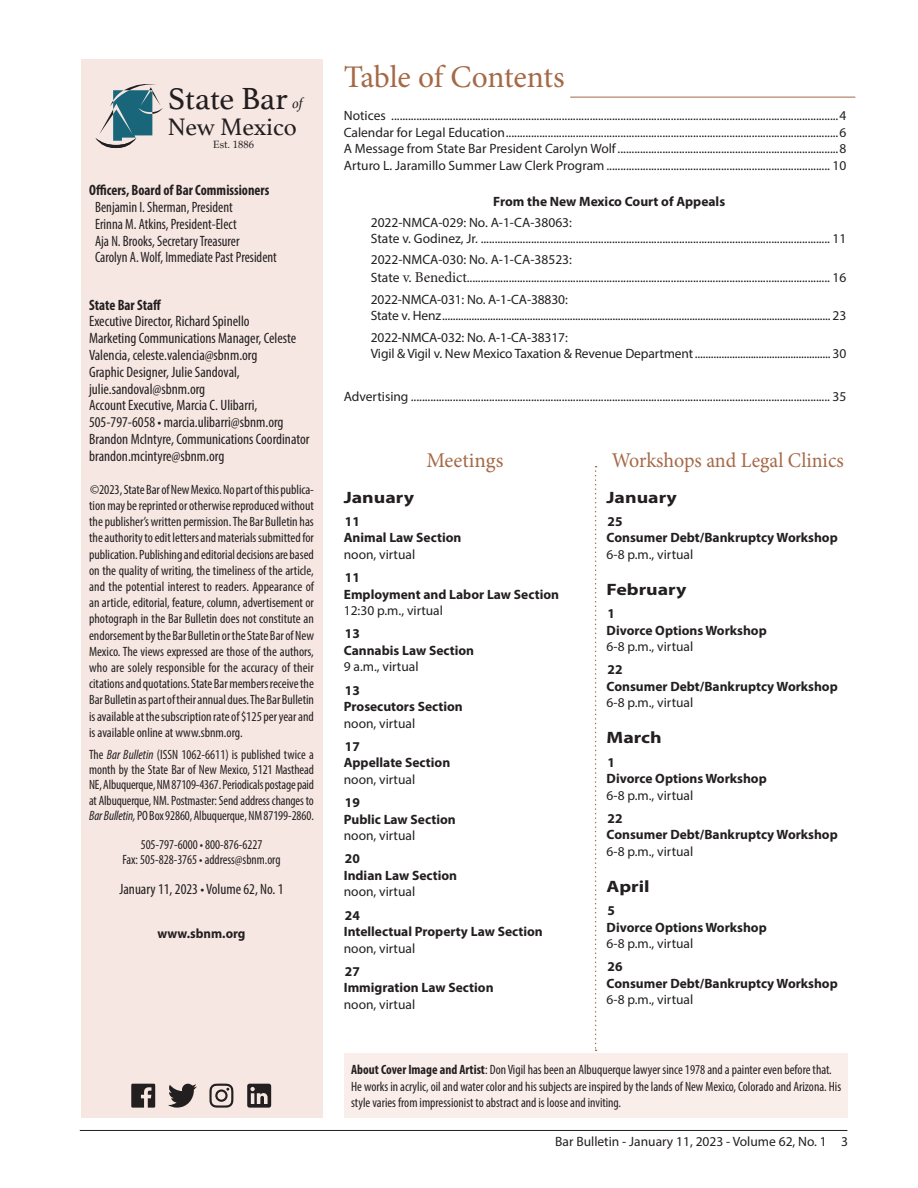
<style>
.page{position:relative;width:918px;height:1188px;background:#fff}
.page>*{position:absolute;margin:0;border:0;box-sizing:border-box;transform-origin:0 0}
.t1{font:32.1px "Athelas";letter-spacing:-.005em;color:#231f20}
.t2{font:31.5px "Minion Pro";letter-spacing:-.005em;color:#a56947}
.t3{font:25.05px "Athelas";letter-spacing:-.01em;color:#231f20}
.Meetings{font:21px "Minion Pro";color:#a56947;scale:.95 1}
.Meetings-2{font:21px "Minion Pro";color:#a56947}
.Month{font:700 16.5px "Myriad Pro";color:#231f20;scale:1.2 1}
.t4{font:condensed 15px/16.8px "Myriad Pro";color:#231f20}
.t5{font:condensed 15px "Myriad Pro";color:#231f20;scale:.95 1}
.t6{font:700 condensed 15px "Myriad Pro";color:#231f20;scale:.95 1}
.TOC-Opinions_Rules{font:13.5px/16.5px "Myriad Pro";color:#231f20}
.Artists_Paragrah{font:condensed 13.5px/16.2px "Myriad Pro";color:#231f20;text-align:justify}
.Meetings-Workshops{font:700 13.5px/16.5px "Myriad Pro";color:#231f20}
.Artists_Paragrah-2{font:condensed 13.5px/15.3px "Myriad Pro";color:#231f20;text-align:justify;scale:.96 1}
.Artist_Paragraph{font:condensed 13.5px/16.2px "Myriad Pro";color:#231f20}
.TOC-Opinions_Rules-2{font:700 13.5px "Myriad Pro";color:#231f20}
.Meetings-Workshops-2{font:700 13.5px "Myriad Pro";color:#231f20;scale:.96 1}
.t7{font:10.5px "Palatino";color:#231f20}
.s1{font-style:italic;font-size:14.85px}
.s2{font-style:italic}
.s3{font-family:"Minion Pro";font-size:15px}
.s4{font-weight:400}
.s5{font-weight:700}
</style>
<div class="page">
<hr style="left:80px;top:1130px;width:767px;height:1px;background:#231f20">
<hr style="left:570px;top:97px;width:285px;height:1px;background:#a56947">
<svg style="left:595px;top:466px;width:2px;height:585px"></svg>
<div style="left:344px;top:1053px;width:504px;height:65px;background:#faeeeb"></div>
<div style="left:81px;top:60px;width:241px;height:1058px;background:#f6e7e2"></div>
<svg style="left:95px;top:84px;width:68px;height:64px"></svg>
<svg style="left:247px;top:1084px;width:24px;height:24px"></svg>
<svg style="left:209px;top:1084px;width:25px;height:24px"></svg>
<svg style="left:168px;top:1084px;width:29px;height:24px"></svg>
<svg style="left:131px;top:1084px;width:24px;height:24px"></svg>
<p class="t1" style="left:168px;top:73px;width:137px">State Bar <span class="s1">of</span></p>
<p class="t3" style="left:168px;top:107px;width:130px">New Mexico</p>
<p class="t7" style="left:213px;top:136px;width:42px">Est. 1886</p>
<p class="t6" style="left:89px;top:181px;width:191px">Officers, Board of Bar Commissioners</p>
<p class="t5" style="left:95px;top:198px;width:146px">Benjamin I. Sherman, President</p>
<p class="t5" style="left:95px;top:215px;width:151px">Erinna M. Atkins, President-Elect</p>
<p class="t5" style="left:95px;top:232px;width:154px">Aja N. Brooks, Secretary Treasurer</p>
<p class="t5" style="left:95px;top:248px;width:193px">Carolyn A. Wolf, Immediate Past President</p>
<p class="t6" style="left:89px;top:295px;width:77px">State Bar Staff</p>
<p class="t4" style="left:89px;top:313px;width:162px">Executive Director, Richard Spinello</p>
<p class="t4" style="left:89px;top:330px;width:209px">Marketing Communications Manager, Celeste<br>Valencia, celeste.valencia@sbnm.org</p>
<p class="t4" style="left:89px;top:363px;width:152px">Graphic Designer, Julie Sandoval, julie.sandoval@sbnm.org</p>
<p class="t4" style="left:89px;top:397px;width:170px">Account Executive, Marcia C. Ulibarri,</p>
<p class="t4" style="left:89px;top:414px;width:196px">505-797-6058 • marcia.ulibarri@sbnm.org</p>
<p class="t4" style="left:89px;top:430px;width:222px">Brandon McIntyre, Communications Coordinator brandon.mcintyre@sbnm.org</p>
<p class="Artists_Paragrah" style="left:89px;top:481px;width:226px">©2023, State Bar of New Mexico. No part of this publica&shy;tion may be reprinted or otherwise reproduced without the publisher’s written permission. The Bar Bulletin has the authority to edit letters and materials submitted for publication. Publishing and editorial decisions are based on the quality of writing, the timeliness of the article, and the potential interest to readers. Appearance of an article, editorial, feature, column, advertisement or photograph in the Bar Bulletin does not constitute an endorsement by the Bar Bulletin or the State Bar of New Mexico. The views expressed are those of the authors, who are solely responsible for the accuracy of their citations and quotations. State Bar members receive the Bar Bulletin as part of their annual dues. The Bar Bulletin is available at the subscription rate of $125 per year and is available online at www.sbnm.org.</p>
<p class="Artists_Paragrah-2" style="left:89px;top:747px;width:236px">The <span class="s2">Bar Bulletin</span> (ISSN 1062-6611) is published twice a month by the State Bar of New Mexico, 5121 Masthead NE, Albuquerque, NM 87109-4367. Periodicals postage paid at Albuquerque, NM. Postmaster: Send address changes to <span class="s2">Bar Bulletin,</span> PO Box 92860, Albuquerque, NM 87199-2860.</p>
<p class="Artists_Paragrah-2" style="left:123px;top:837px;width:166px;text-align:center">505-797-6000 • 800-876-6227<br>Fax: 505-828-3765 • address@sbnm.org</p>
<p class="t4" style="left:120px;top:881px;width:165px">January 11, 2023 • Volume 62, No. 1</p>
<p class="Meetings-Workshops-2" style="left:157px;top:925px;width:93px">www.sbnm.org</p>
<p class="t2" style="left:344px;top:56px;width:222px">Table of Contents</p>
<p class="TOC-Opinions_Rules" style="left:344px;top:107px;width:504px">Notices ................................................................................................................................................................4</p>
<p class="TOC-Opinions_Rules" style="left:344px;top:124px;width:504px">Calendar for Legal Education.......................................................................................................................6</p>
<p class="TOC-Opinions_Rules" style="left:344px;top:140px;width:504px">A Message from State Bar President Carolyn Wolf...............................................................................8</p>
<p class="TOC-Opinions_Rules" style="left:344px;top:157px;width:504px">Arturo L. Jaramillo Summer Law Clerk Program ................................................................................ 10</p>
<p class="TOC-Opinions_Rules-2" style="left:493px;top:193px;width:234px">From the New Mexico Court of Appeals</p>
<p class="TOC-Opinions_Rules" style="left:371px;top:214px;width:477px">2022-NMCA-029: No. A-1-CA-38063:<br>State v. Godinez, Jr. ............................................................................................................................. 11</p>
<p class="TOC-Opinions_Rules" style="left:371px;top:250px;width:477px;line-height:17.9px">2022-NMCA-030: No. A-1-CA-38523:<br>State <span class="s3">v. Benedict</span>.................................................................................................................................. 16</p>
<p class="TOC-Opinions_Rules" style="left:371px;top:291px;width:477px">2022-NMCA-031: No. A-1-CA-38830:<br>State v. Henz.................................................................................................................................................. 23</p>
<p class="TOC-Opinions_Rules" style="left:371px;top:329px;width:477px">2022-NMCA-032: No. A-1-CA-38317:<br>Vigil &amp; Vigil v. New Mexico Taxation &amp; Revenue Department................................................... 30</p>
<p class="TOC-Opinions_Rules" style="left:344px;top:388px;width:504px">Advertising ...................................................................................................................................................... 35</p>
<p class="Meetings-2" style="left:426px;top:446px;width:79px">Meetings</p>
<p class="Month" style="left:344px;top:486px;width:60px">January</p>
<p class="Meetings-Workshops" style="left:344px;top:513px;width:119px">11<br>Animal Law Section <span class="s4">noon, virtual</span></p>
<p class="Meetings-Workshops" style="left:344px;top:569px;width:217px">11<br>Employment and Labor Law Section<br><span class="s4">12:30 p.m., virtual</span></p>
<p class="Meetings-Workshops" style="left:344px;top:625px;width:132px">13<br>Cannabis Law Section<br><span class="s4">9 a.m., virtual</span></p>
<p class="Meetings-Workshops" style="left:344px;top:681px;width:121px">13<br>Prosecutors Section <span class="s4">noon, virtual</span></p>
<p class="Meetings-Workshops" style="left:344px;top:738px;width:108px">17<br>Appellate Section <span class="s4">noon, virtual</span></p>
<p class="Meetings-Workshops" style="left:344px;top:794px;width:113px">19<br>Public Law Section <span class="s4">noon, virtual</span></p>
<p class="Meetings-Workshops" style="left:344px;top:850px;width:115px">20<br>Indian Law Section <span class="s4">noon, virtual</span></p>
<p class="Meetings-Workshops" style="left:344px;top:906px;width:201px">24<br>Intellectual Property Law Section <span class="s4">noon, virtual</span></p>
<p class="Meetings-Workshops" style="left:344px;top:963px;width:151px">27<br>Immigration Law Section <span class="s4">noon, virtual</span></p>
<p class="Meetings" style="left:612px;top:446px;width:246px">Workshops and Legal Clinics</p>
<p class="Month" style="left:607px;top:486px;width:60px">January</p>
<p class="Meetings-Workshops" style="left:607px;top:513px;width:233px">25<br>Consumer Debt/Bankruptcy Workshop<br><span class="s4">6-8 p.m., virtual</span></p>
<p class="Month" style="left:607px;top:579px;width:68px">February</p>
<p class="Meetings-Workshops" style="left:607px;top:605px;width:162px">1<br>Divorce Options Workshop<br><span class="s4">6-8 p.m., virtual</span></p>
<p class="Meetings-Workshops" style="left:607px;top:661px;width:233px">22<br>Consumer Debt/Bankruptcy Workshop<br><span class="s4">6-8 p.m., virtual</span></p>
<p class="Month" style="left:607px;top:727px;width:47px">March</p>
<p class="Meetings-Workshops" style="left:607px;top:753px;width:162px">1<br>Divorce Options Workshop<br><span class="s4">6-8 p.m., virtual</span></p>
<p class="Meetings-Workshops" style="left:607px;top:810px;width:233px">22<br>Consumer Debt/Bankruptcy Workshop<br><span class="s4">6-8 p.m., virtual</span></p>
<p class="Month" style="left:607px;top:876px;width:37px">April</p>
<p class="Meetings-Workshops" style="left:607px;top:902px;width:162px">5<br>Divorce Options Workshop<br><span class="s4">6-8 p.m., virtual</span></p>
<p class="Meetings-Workshops" style="left:607px;top:958px;width:233px">26<br>Consumer Debt/Bankruptcy Workshop<br><span class="s4">6-8 p.m., virtual</span></p>
<p class="Artist_Paragraph" style="left:351px;top:1062px;width:492px"><span class="s5">About Cover Image and Artist</span>: Don Vigil has been an Albuquerque lawyer since 1978 and a painter even before that.<br>He works in acrylic, oil and water color and his subjects are inspired by the lands of New Mexico, Colorado and Arizona. His style varies from impressionist to abstract and is loose and inviting.</p>
<p class="TOC-Opinions_Rules" style="left:555px;top:1133px;width:294px">Bar Bulletin - January 11, 2023 - Volume 62, No. 1 3</p>
</div>
